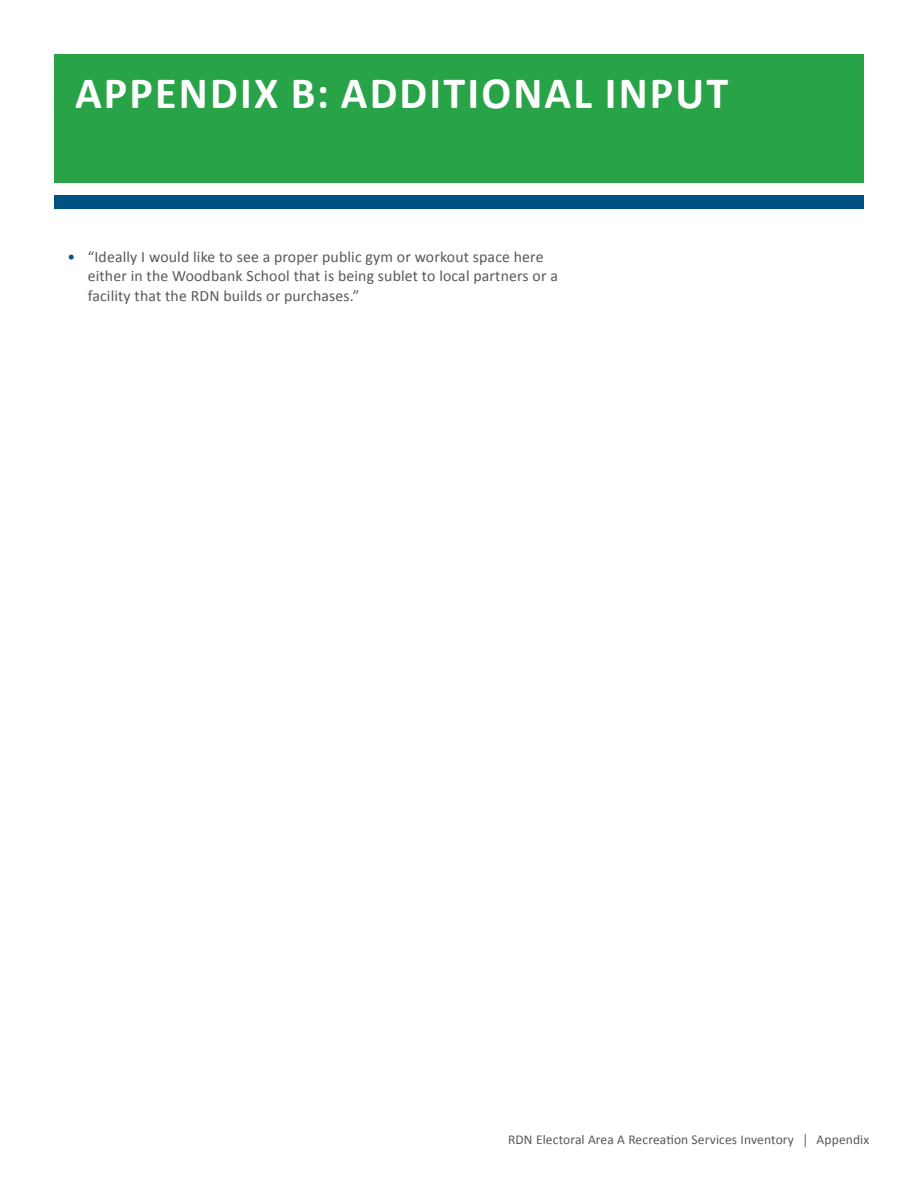
<style>
.page{position:relative;width:918px;height:1188px;background:#fff}
.page>*{position:absolute;margin:0;border:0;box-sizing:border-box;transform-origin:0 0}
.Page_HEADING{font:700 45px "Calibri";letter-spacing:.05em;color:#fff}
.t1{font:15.75px/19.5px "Calibri";letter-spacing:.01em;color:#57585a}
.t2{font:13.5px "Calibri";letter-spacing:.01em;color:#57585a}
.s1{color:#005285}
.s2{font-family:"Myriad Pro"}
</style>
<div class="page">
<div style="left:54px;top:54px;width:810px;height:128px;background:#29a348"></div>
<div style="left:54px;top:196px;width:810px;height:13px;background:#005285"></div>
<p class="Page_HEADING" style="left:75px;top:64px;width:655px">APPENDIX B: ADDITIONAL INPUT</p>
<p class="t1" style="left:88px;top:247px;width:472px;text-indent:-20px"><span class="s1">•</span> “Ideally I would like to see a proper public gym or workout space here either in the Woodbank School that is being sublet to local partners or a facility that the RDN builds or purchases.”</p>
<p class="t2" style="left:508px;top:1131px;width:363px">RDN Electoral Area A Recreation Services Inventory <span class="s2">|</span> Appendix</p>
</div>
